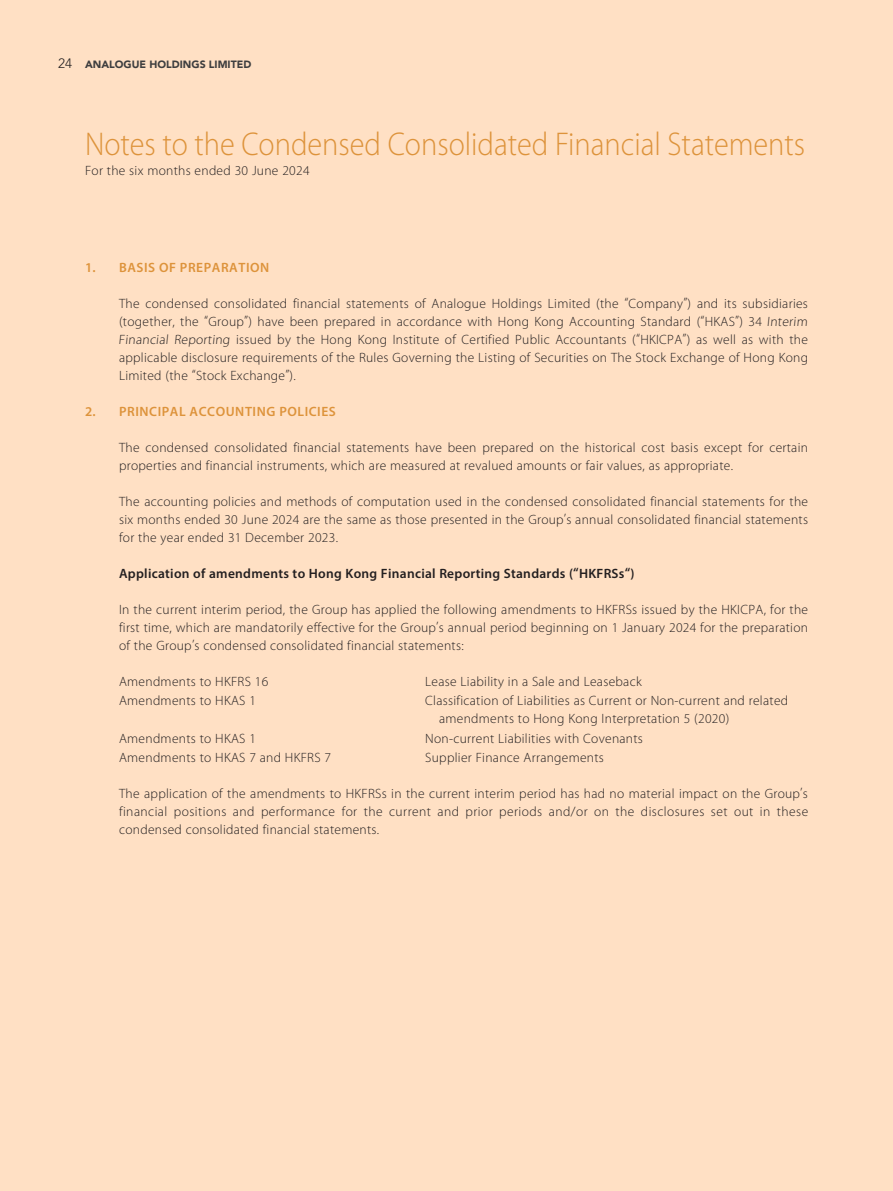
<style>
.page{position:relative;width:893px;height:1191px;background:#ffe0c4}
.page>*{position:absolute;margin:0;border:0;box-sizing:border-box;transform-origin:0 0}
.t1{font:300 33px "Myriad Pro";color:#dd933b;scale:.92 1}
.t2{font:300 13.5px/18px "Myriad Pro";letter-spacing:.02em;color:#231f20;text-align:justify}
.t3{font:600 13.5px "Myriad Pro";letter-spacing:.02em;color:#231f20}
.t4{font:600 13.5px "Myriad Pro";letter-spacing:.04em;color:#dd933b}
.t5{font:900 10.5px "Avenir LT Std";color:#3e3e3f}
.s1{font-weight:300;font-size:13.5px;color:#231f20}
</style>
<div class="page">
<p class="t5" style="left:58px;top:58px;width:195px"><span class="s1">24</span> ANALOGUE HOLDINGS LIMITED</p>
<h1 class="t1" style="left:85px;top:124px;width:784px">Notes to the Condensed Consolidated Financial Statements</h1>
<p class="t2" style="left:85px;top:161px;width:226px">For the six months ended 30 June 2024</p>
<p class="t4" style="left:85px;top:258px;width:186px">1. BASIS OF PREPARATION</p>
<p class="t2" style="left:119px;top:294px;width:692px">The condensed consolidated financial statements of Analogue Holdings Limited (the “Company”) and its subsidiaries (together, the “Group”) have been prepared in accordance with Hong Kong Accounting Standard (“HKAS”) 34 Interim Financial Reporting issued by the Hong Kong Institute of Certified Public Accountants (“HKICPA”) as well as with the applicable disclosure requirements of the Rules Governing the Listing of Securities on The Stock Exchange of Hong Kong Limited (the “Stock Exchange”).</p>
<p class="t4" style="left:85px;top:402px;width:252px">2. PRINCIPAL ACCOUNTING POLICIES</p>
<p class="t2" style="left:119px;top:438px;width:690px">The condensed consolidated financial statements have been prepared on the historical cost basis except for certain properties and financial instruments, which are measured at revalued amounts or fair values, as appropriate.</p>
<p class="t2" style="left:119px;top:492px;width:691px">The accounting policies and methods of computation used in the condensed consolidated financial statements for the six months ended 30 June 2024 are the same as those presented in the Group’s annual consolidated financial statements for the year ended 31 December 2023.</p>
<p class="t3" style="left:119px;top:564px;width:517px">Application of amendments to Hong Kong Financial Reporting Standards (“HKFRSs“)</p>
<p class="t2" style="left:119px;top:600px;width:691px">In the current interim period, the Group has applied the following amendments to HKFRSs issued by the HKICPA, for the first time, which are mandatorily effective for the Group’s annual period beginning on 1 January 2024 for the preparation of the Group’s condensed consolidated financial statements:</p>
<p class="t2" style="left:119px;top:672px;width:151px">Amendments to HKFRS 16</p>
<p class="t2" style="left:425px;top:672px;width:218px">Lease Liability in a Sale and Leaseback</p>
<p class="t2" style="left:119px;top:691px;width:138px">Amendments to HKAS 1</p>
<p class="t2" style="left:439px;top:691px;width:351px;text-indent:-14px">Classification of Liabilities as Current or Non-current and related amendments to Hong Kong Interpretation 5 (2020)</p>
<p class="t2" style="left:119px;top:729px;width:138px">Amendments to HKAS 1</p>
<p class="t2" style="left:425px;top:729px;width:219px">Non-current Liabilities with Covenants</p>
<p class="t2" style="left:119px;top:748px;width:214px">Amendments to HKAS 7 and HKFRS 7</p>
<p class="t2" style="left:425px;top:748px;width:180px">Supplier Finance Arrangements</p>
<p class="t2" style="left:119px;top:784px;width:691px">The application of the amendments to HKFRSs in the current interim period has had no material impact on the Group’s financial positions and performance for the current and prior periods and/or on the disclosures set out in these condensed consolidated financial statements.</p>
</div>
